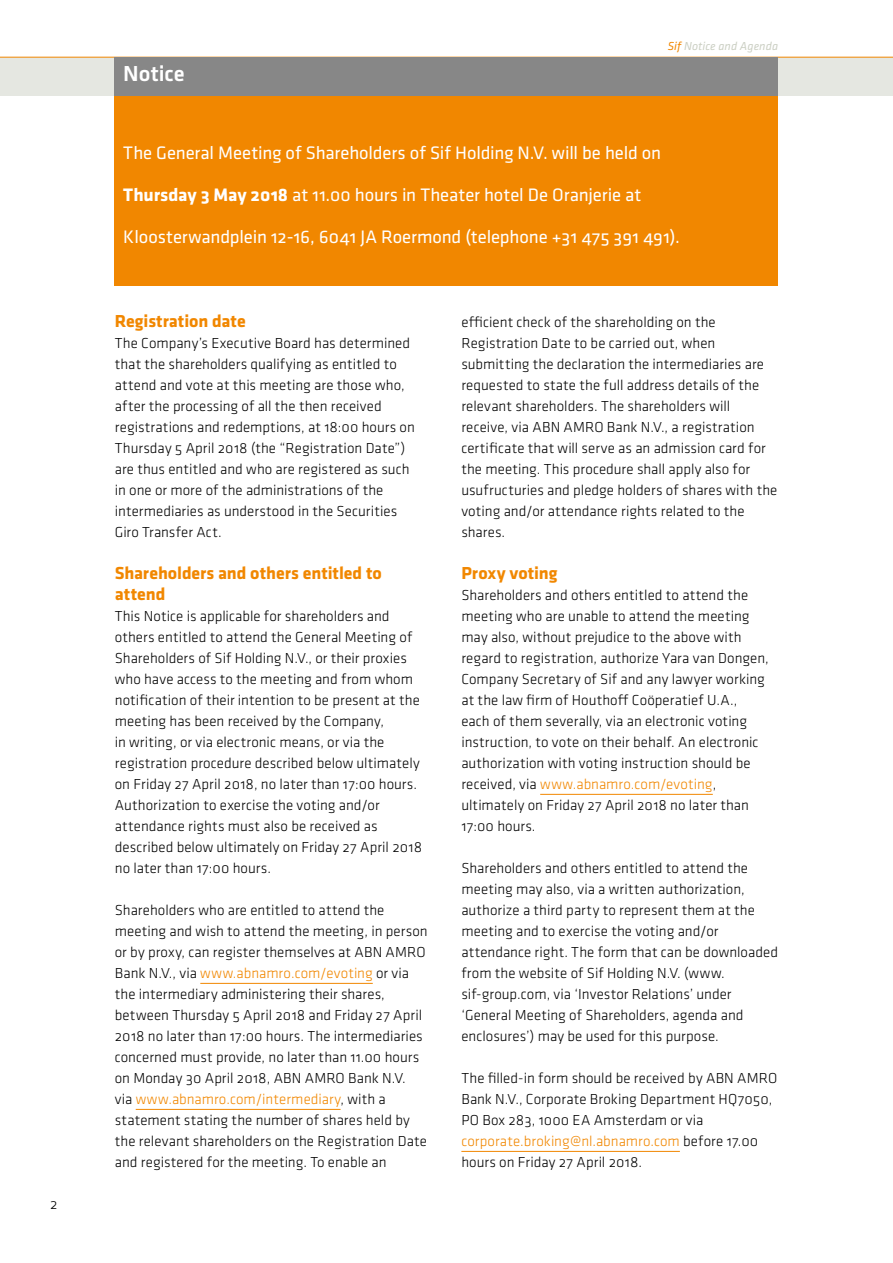
<style>
.page{position:relative;width:893px;height:1263px;background:#fff}
.page>*{position:absolute;margin:0;border:0;box-sizing:border-box;transform-origin:0 0}
.t1{font:500 22.5px "Klavika";letter-spacing:-.005em;color:#fff}
.t2{font:18.75px "Klavika";letter-spacing:-.005em;color:#fff}
.t3{font:700 18px/21px "Klavika";letter-spacing:-.005em;color:#f18700}
.t4{font:300 15px/21px "Klavika";letter-spacing:.005em;color:#000}
.t5{font:italic 12px "Klavika";letter-spacing:.005em;color:#cbcfc3}
.s1{color:#f18700}
.s2{font-weight:700}
</style>
<div class="page">
<div style="left:0;top:57px;width:893px;height:39px;background:#e5e7e1"></div>
<hr style="left:0;top:57px;width:893px;height:1px;background:#f18700">
<hr style="left:200px;top:983px;width:173px;height:1px;background:#f18700">
<hr style="left:136px;top:1109px;width:205px;height:1px;background:#f18700">
<hr style="left:540px;top:794px;width:173px;height:1px;background:#f18700">
<hr style="left:461px;top:1151px;width:219px;height:1px;background:#f18700">
<div style="left:115px;top:57px;width:663px;height:39px;background:#878787"></div>
<div style="left:115px;top:96px;width:663px;height:189px;background:#f18700"></div>
<p class="t4" style="left:50px;top:1193px;width:9px">2</p>
<h1 class="t1" style="left:123px;top:58px;width:63px">Notice</h1>
<p class="t5" style="left:668px;top:39px;width:112px"><span class="s1">Sif</span> Notice and Agenda</p>
<p class="t2" style="left:123px;top:141px;width:539px">The General Meeting of Shareholders of Sif Holding N.V. will be held on</p>
<p class="t2" style="left:123px;top:183px;width:520px"><span class="s2">Thursday 3 May 2018</span> at 11.00 hours in Theater hotel De Oranjerie at</p>
<p class="t2" style="left:123px;top:225px;width:558px">Kloosterwandplein 12-16, 6041 JA Roermond (telephone +31 475 391 491).</p>
<p class="t3" style="left:115px;top:310px;width:132px">Registration date</p>
<p class="t4" style="left:115px;top:332px;width:302px">The Company’s Executive Board has determined that the shareholders qualifying as entitled to attend and vote at this meeting are those who, after the processing of all the then received registrations and redemptions, at 18:00 hours on Thursday 5 April 2018 (the “Registration Date”) are thus entitled and who are registered as such in one or more of the administrations of the intermediaries as understood in the Securities Giro Transfer Act.</p>
<p class="t3" style="left:115px;top:562px;width:269px">Shareholders and others entitled to attend</p>
<p class="t4" style="left:115px;top:605px;width:309px">This Notice is applicable for shareholders and others entitled to attend the General Meeting of Shareholders of Sif Holding N.V., or their proxies who have access to the meeting and from whom notification of their intention to be present at the meeting has been received by the Company,<br>in writing, or via electronic means, or via the registration procedure described below ultimately on Friday 27 April 2018, no later than 17:00 hours.<br>Authorization to exercise the voting and/or attendance rights must also be received as described below ultimately on Friday 27 April 2018 no later than 17:00 hours.</p>
<p class="t4" style="left:115px;top:899px;width:314px">Shareholders who are entitled to attend the meeting and wish to attend the meeting, in person or by proxy, can register themselves at ABN AMRO Bank N.V., via <span class="s1">www.abnamro.com/evoting</span> or via the intermediary administering their shares, between Thursday 5 April 2018 and Friday 27 April 2018 no later than 17:00 hours. The intermediaries concerned must provide, no later than 11.00 hours on Monday 30 April 2018, ABN AMRO Bank N.V.<br>via <span class="s1">www.abnamro.com/intermediary</span>, with a statement stating the number of shares held by the relevant shareholders on the Registration Date and registered for the meeting. To enable an</p>
<p class="t4" style="left:461px;top:311px;width:318px">efficient check of the shareholding on the Registration Date to be carried out, when submitting the declaration the intermediaries are requested to state the full address details of the relevant shareholders. The shareholders will receive, via ABN AMRO Bank N.V., a registration certificate that will serve as an admission card for the meeting. This procedure shall apply also for usufructuries and pledge holders of shares with the voting and/or attendance rights related to the shares.</p>
<p class="t3" style="left:461px;top:562px;width:98px">Proxy voting</p>
<p class="t4" style="left:461px;top:584px;width:309px">Shareholders and others entitled to attend the meeting who are unable to attend the meeting may also, without prejudice to the above with regard to registration, authorize Yara van Dongen, Company Secretary of Sif and any lawyer working at the law firm of Houthoff Coöperatief U.A., each of them severally, via an electronic voting instruction, to vote on their behalf. An electronic authorization with voting instruction should be received, via <span class="s1">www.abnamro.com/evoting</span>, ultimately on Friday 27 April 2018 no later than 17:00 hours.</p>
<p class="t4" style="left:461px;top:857px;width:318px">Shareholders and others entitled to attend the meeting may also, via a written authorization, authorize a third party to represent them at the meeting and to exercise the voting and/or attendance right. The form that can be downloaded from the website of Sif Holding N.V. (www. sif-group.com, via ‘Investor Relations’ under ‘General Meeting of Shareholders, agenda and enclosures’) may be used for this purpose.</p>
<p class="t4" style="left:461px;top:1067px;width:317px">The filled-in form should be received by ABN AMRO Bank N.V., Corporate Broking Department HQ7050, PO Box 283, 1000 EA Amsterdam or via <span class="s1">corporate.broking@nl.abnamro.com</span> before 17.00 hours on Friday 27 April 2018.</p>
</div>
